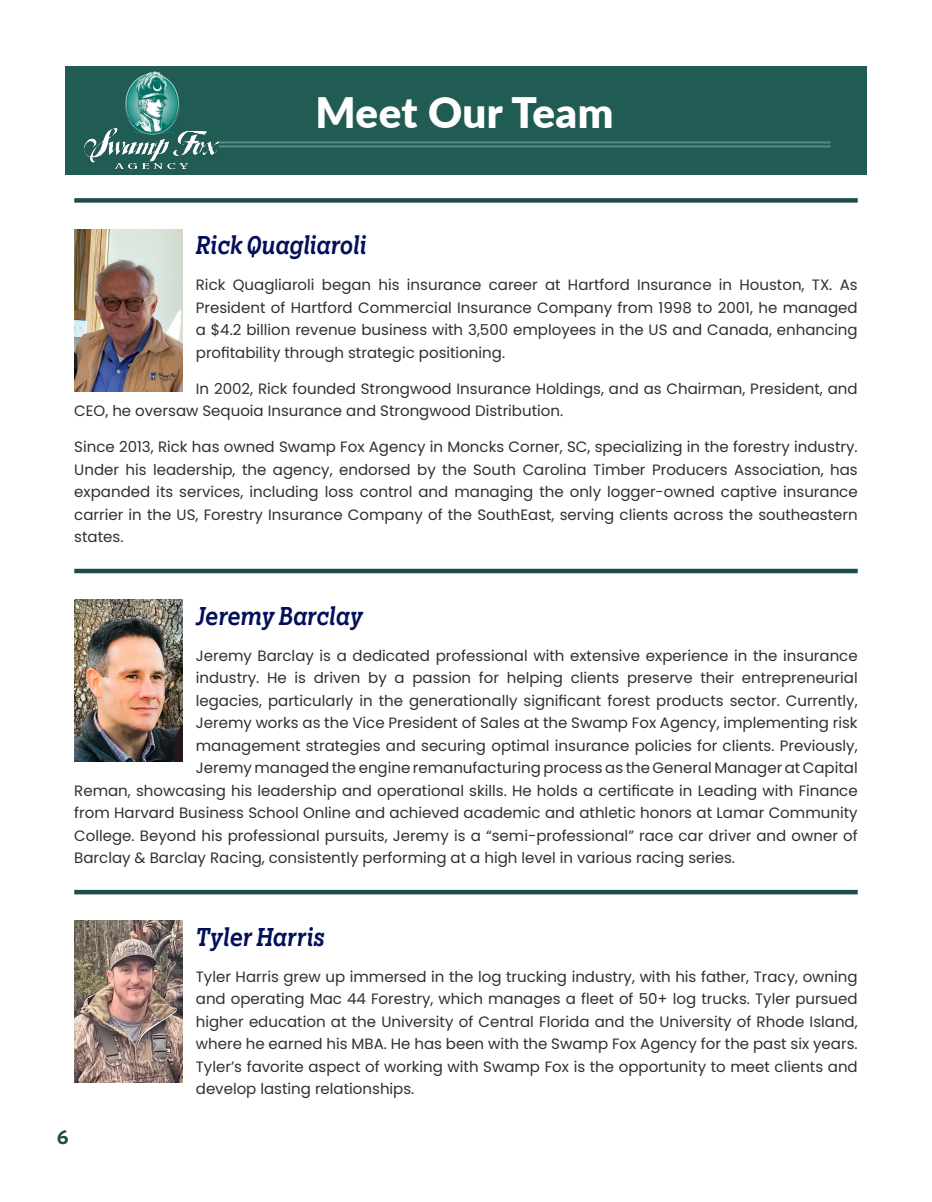
<style>
.page{position:relative;width:932px;height:1202px;background:#fff}
.page>*{position:absolute;margin:0;border:0;box-sizing:border-box;transform-origin:0 0}
.Heading{font:900 42px "Lato";letter-spacing:.005em;color:#fff}
.Subheading{font:italic 500 24px "Elizeth Condensed";letter-spacing:.01em;color:#031059}
.t1{font:700 21px "Laski Sans";color:#1c4c4b}
.Paragraph{font:15px/22.5px "Poppins";color:#312f30;text-align:justify}
</style>
<div class="page">
<img style="left:74px;top:229px;width:108px;height:162px">
<img style="left:74px;top:600px;width:108px;height:162px">
<img style="left:74px;top:921px;width:108px;height:162px">
<hr style="left:74px;top:890px;width:783px;height:4px;background:#1c4c4b">
<div style="left:74px;top:198px;width:783px;height:5px;background:#1c4c4b"></div>
<hr style="left:74px;top:569px;width:783px;height:4px;background:#1c4c4b">
<div style="left:65px;top:66px;width:801px;height:108px;background:#205c53"></div>
<hr style="left:98px;top:141px;width:732px;height:2px;background:#528c8a">
<hr style="left:98px;top:145px;width:732px;height:2px;background:#528c8a">
<img style="left:85px;top:72px;width:134px;height:96px">
<p class="Heading" style="left:315px;top:81px;width:299px">Meet Our Team</p>
<p class="Subheading" style="left:196px;top:228px;width:172px">Rick Quagliaroli</p>
<p class="Paragraph" style="left:196px;top:274px;width:663px">Rick Quagliaroli began his insurance career at Hartford Insurance in Houston, TX. As President of Hartford Commercial Insurance Company from 1998 to 2001, he managed a $4.2 billion revenue business with 3,500 employees in the US and Canada, enhancing profitability through strategic positioning.</p>
<p class="Paragraph" style="left:74px;top:377px;width:784px;text-indent:122px">In 2002, Rick founded Strongwood Insurance Holdings, and as Chairman, President, and<br>CEO, he oversaw Sequoia Insurance and Strongwood Distribution.</p>
<p class="Paragraph" style="left:74px;top:436px;width:785px">Since 2013, Rick has owned Swamp Fox Agency in Moncks Corner, SC, specializing in the forestry industry.<br>Under his leadership, the agency, endorsed by the South Carolina Timber Producers Association, has expanded its services, including loss control and managing the only logger-owned captive insurance carrier in the US, Forestry Insurance Company of the SouthEast, serving clients across the southeastern states.</p>
<p class="Subheading" style="left:196px;top:598px;width:169px">Jeremy Barclay</p>
<p class="Paragraph" style="left:196px;top:644px;width:663px">Jeremy Barclay is a dedicated professional with extensive experience in the insurance</p>
<p class="Paragraph" style="left:196px;top:667px;width:663px">industry. He is driven by a passion for helping clients preserve their entrepreneurial</p>
<p class="Paragraph" style="left:196px;top:689px;width:663px">legacies, particularly in the generationally significant forest products sector. Currently,</p>
<p class="Paragraph" style="left:196px;top:712px;width:663px">Jeremy works as the Vice President of Sales at the Swamp Fox Agency, implementing risk</p>
<p class="Paragraph" style="left:196px;top:734px;width:663px">management strategies and securing optimal insurance policies for clients. Previously,</p>
<p class="Paragraph" style="left:196px;top:757px;width:663px">Jeremy managed the engine remanufacturing process as the General Manager at Capital</p>
<p class="Paragraph" style="left:74px;top:779px;width:784px">Reman, showcasing his leadership and operational skills. He holds a certificate in Leading with Finance</p>
<p class="Paragraph" style="left:74px;top:802px;width:784px">from Harvard Business School Online and achieved academic and athletic honors at Lamar Community</p>
<p class="Paragraph" style="left:74px;top:824px;width:785px">College. Beyond his professional pursuits, Jeremy is a “semi-professional” race car driver and owner of</p>
<p class="Paragraph" style="left:74px;top:847px;width:662px">Barclay &amp; Barclay Racing, consistently performing at a high level in various racing series.</p>
<h3 class="t1" style="left:57px;top:1124px;width:13px">6</h3>
<p class="Subheading" style="left:196px;top:919px;width:130px">Tyler Harris</p>
<p class="Paragraph" style="left:196px;top:965px;width:663px">Tyler Harris grew up immersed in the log trucking industry, with his father, Tracy, owning and operating Mac 44 Forestry, which manages a fleet of 50+ log trucks. Tyler pursued higher education at the University of Central Florida and the University of Rhode Island, where he earned his MBA. He has been with the Swamp Fox Agency for the past six years.<br>Tyler’s favorite aspect of working with Swamp Fox is the opportunity to meet clients and develop lasting relationships.</p>
</div>
